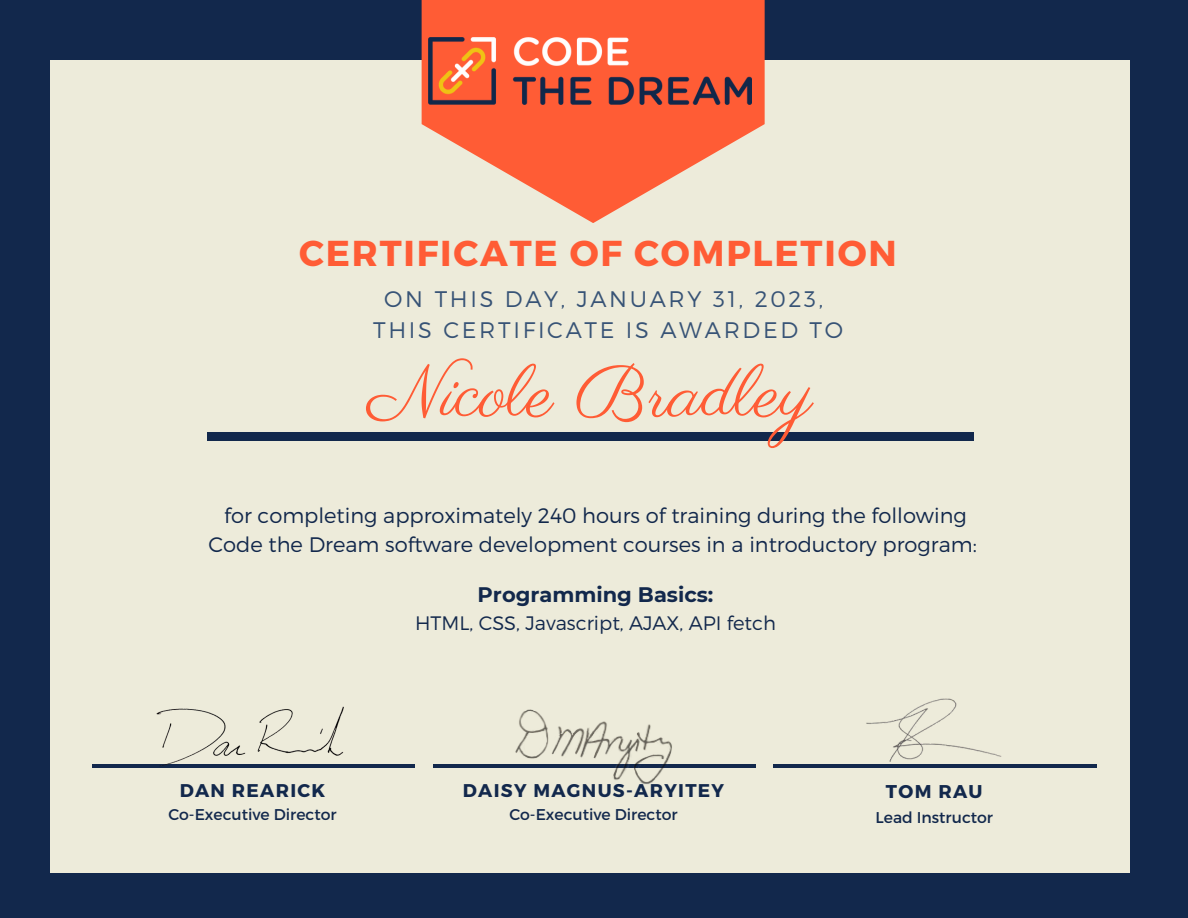
<style>
.page{position:relative;width:1188px;height:918px;background:#12284c}
.page>*{position:absolute;margin:0;border:0;box-sizing:border-box;transform-origin:0 0}
.t1{font:73.05px "Parisienne";color:#ff5c35}
.t2{font:700 36px "Montserrat";letter-spacing:.05em;color:#ff5c35}
.t3{font:300 22.5px/31.5px "Montserrat";letter-spacing:.12em;color:#375376;text-align:center}
.t4{font:300 21px/29.2px "Montserrat";color:#12284c;text-align:center}
.t5{font:700 21px "Montserrat";color:#12284c}
.t6{font:300 19.5px "Montserrat";color:#12284c}
.t7{font:700 18.45px "Montserrat";letter-spacing:.07em;color:#12284c}
.t8{font:15.6px "Montserrat";color:#12284c}
</style>
<div class="page">
<div style="left:50px;top:60px;width:1080px;height:813px;background:#edebda"></div>
<hr style="left:92px;top:764px;width:323px;height:3px;background:#12284c">
<hr style="left:773px;top:764px;width:324px;height:3px;background:#12284c">
<svg style="left:422px;top:0;width:343px;height:223px;fill:#ff5c35"></svg>
<img style="left:429px;top:37px;width:323px;height:68px">
<div style="left:207px;top:433px;width:766px;height:8px;background:#12284c"></div>
<img style="left:151px;top:706px;width:204px;height:62px">
<img style="left:860px;top:698px;width:150px;height:70px">
<hr style="left:433px;top:764px;width:323px;height:3px;background:#12284c">
<img style="left:514px;top:710px;width:159px;height:74px">
<h2 class="t2" style="left:299px;top:230px;width:599px">CERTIFICATE OF COMPLETION</h2>
<p class="t3" style="left:373px;top:282px;width:471px">ON THIS DAY, JANUARY 31, 2023,<br>THIS CERTIFICATE IS AWARDED TO</p>
<h1 class="t1" style="left:368px;top:349px;width:446px">Nicole Bradley</h1>
<p class="t4" style="left:209px;top:500px;width:770px">for completing approximately 240 hours of training during the following<br>Code the Dream software development courses in a introductory program:</p>
<p class="t5" style="left:478px;top:581px;width:237px">Programming Basics:</p>
<p class="t6" style="left:415px;top:610px;width:362px">HTML, CSS, Javascript, AJAX, API fetch</p>
<p class="t7" style="left:180px;top:778px;width:147px">DAN REARICK</p>
<p class="t8" style="left:168px;top:804px;width:170px">Co-Executive Director</p>
<p class="t7" style="left:463px;top:778px;width:263px">DAISY MAGNUS-ARYITEY</p>
<p class="t8" style="left:509px;top:804px;width:170px">Co-Executive Director</p>
<p class="t7" style="left:886px;top:779px;width:98px">TOM RAU</p>
<p class="t8" style="left:876px;top:808px;width:119px">Lead Instructor</p>
</div>
